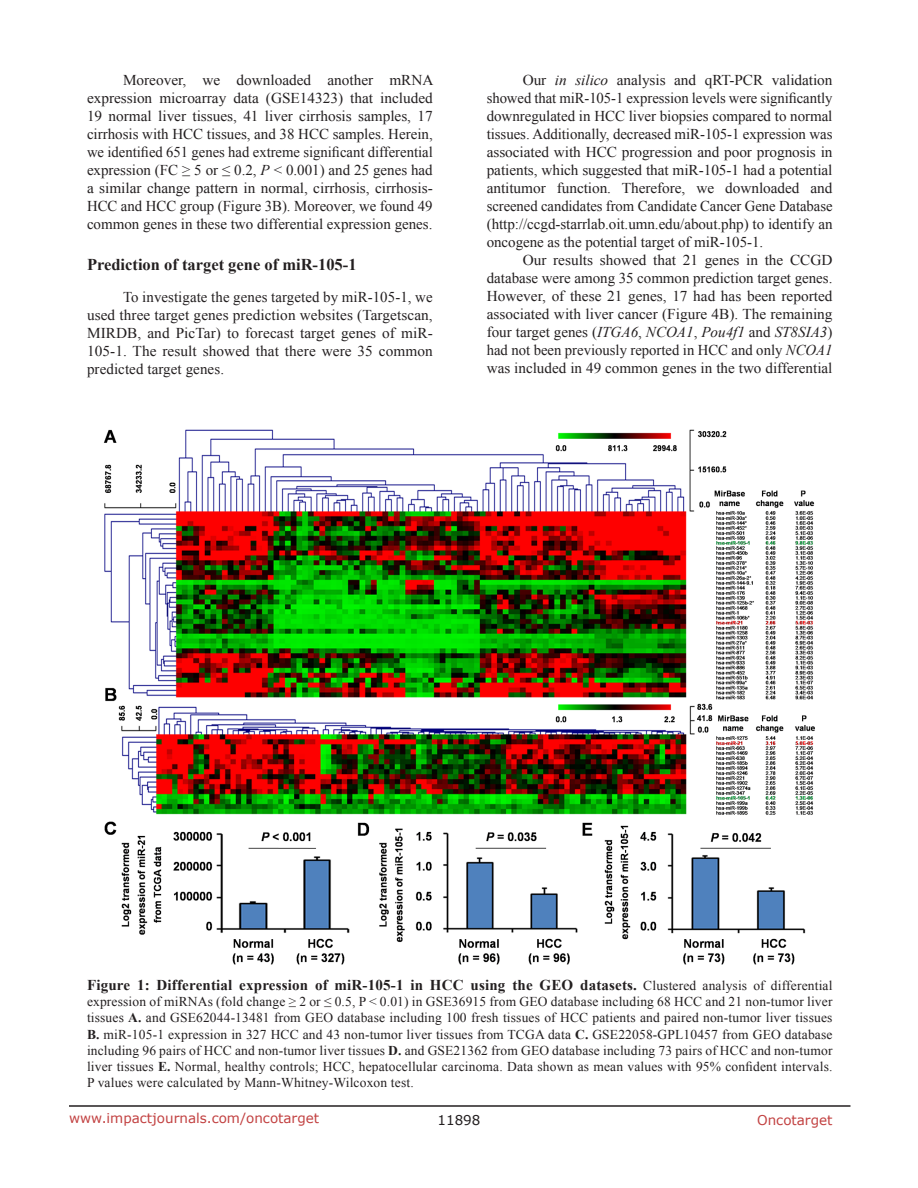
<style>
.page{position:relative;width:918px;height:1188px;background:#fff}
.page>*{position:absolute;margin:0;border:0;box-sizing:border-box;transform-origin:0 0}
.SubHeading{font:700 16.5px "Times New Roman";color:#231f20}
.BodyText{font:15px/18px "Times New Roman";color:#231f20;text-align:justify}
.figuretext{font:700 15px "Times New Roman";letter-spacing:.01em;color:#231f20}
.figuretext-2{font:13.5px/16.2px "Times New Roman";letter-spacing:.01em;color:#231f20;text-align:justify}
.t1{font:13.5px "Verdana";color:#c24141}
.t2{font:13.5px "Verdana";color:#231f20}
.s1{font-style:italic}
.s2{font-weight:400;font-size:13.5px}
.s3{font-weight:700}
</style>
<div class="page">
<hr style="left:69px;top:1105px;width:781px;height:2px;background:#231f20">
<img style="left:104px;top:429px;width:711px;height:536px">
<p class="BodyText" style="left:87px;top:71px;width:348px;text-indent:36px">Moreover, we downloaded another mRNA expression microarray data (GSE14323) that included 19 normal liver tissues, 41 liver cirrhosis samples, 17 cirrhosis with HCC tissues, and 38 HCC samples. Herein, we identified 651 genes had extreme significant differential expression (FC ≥ 5 or ≤ 0.2, <span class="s1">P</span> &lt; 0.001) and 25 genes had a similar change pattern in normal, cirrhosis, cirrhosis-HCC and HCC group (Figure 3B). Moreover, we found 49 common genes in these two differential expression genes.</p>
<p class="SubHeading" style="left:87px;top:253px;width:271px">Prediction of target gene of miR-105-1</p>
<p class="BodyText" style="left:87px;top:287px;width:347px;text-indent:36px">To investigate the genes targeted by miR-105-1, we used three target genes prediction websites (Targetscan, MIRDB, and PicTar) to forecast target genes of miR-105-1. The result showed that there were 35 common predicted target genes.</p>
<p class="BodyText" style="left:487px;top:71px;width:347px;text-indent:36px">Our <span class="s1">in silico</span> analysis and qRT-PCR validation showed that miR-105-1 expression levels were significantly downregulated in HCC liver biopsies compared to normal tissues. Additionally, decreased miR-105-1 expression was associated with HCC progression and poor prognosis in patients, which suggested that miR-105-1 had a potential antitumor function. Therefore, we downloaded and screened candidates from Candidate Cancer Gene Database (http://ccgd-starrlab.oit.umn.edu/about.php) to identify an oncogene as the potential target of miR-105-1.</p>
<p class="BodyText" style="left:487px;top:251px;width:347px;text-indent:36px">Our results showed that 21 genes in the CCGD database were among 35 common prediction target genes.<br>However, of these 21 genes, 17 had has been reported associated with liver cancer (Figure 4B). The remaining four target genes (<span class="s1">ITGA6</span>, <span class="s1">NCOA1</span>, <span class="s1">Pou4f1</span> and <span class="s1">ST8SIA3</span>) had not been previously reported in HCC and only <span class="s1">NCOA1 </span>was included in 49 common genes in the two differential</p>
<p class="figuretext" style="left:87px;top:975px;width:747px">Figure 1: Differential expression of miR-105-1 in HCC using the GEO datasets. <span class="s2">Clustered analysis of differential</span></p>
<p class="figuretext-2" style="left:87px;top:993px;width:747px">expression of miRNAs (fold change ≥ 2 or ≤ 0.5, P &lt; 0.01) in GSE36915 from GEO database including 68 HCC and 21 non-tumor liver tissues <span class="s3">A.</span> and GSE62044-13481 from GEO database including 100 fresh tissues of HCC patients and paired non-tumor liver tissues <span class="s3">B.</span> miR-105-1 expression in 327 HCC and 43 non-tumor liver tissues from TCGA data <span class="s3">C.</span> GSE22058-GPL10457 from GEO database including 96 pairs of HCC and non-tumor liver tissues <span class="s3">D.</span> and GSE21362 from GEO database including 73 pairs of HCC and non-tumor liver tissues <span class="s3">E.</span> Normal, healthy controls; HCC, hepatocellular carcinoma. Data shown as mean values with 95% confident intervals.<br>P values were calculated by Mann-Whitney-Wilcoxon test.</p>
<p class="t1" style="left:69px;top:1109px;width:252px">www.impactjournals.com/oncotarget</p>
<p class="t2" style="left:438px;top:1111px;width:44px">11898</p>
<p class="t1" style="left:757px;top:1111px;width:77px">Oncotarget</p>
</div>
